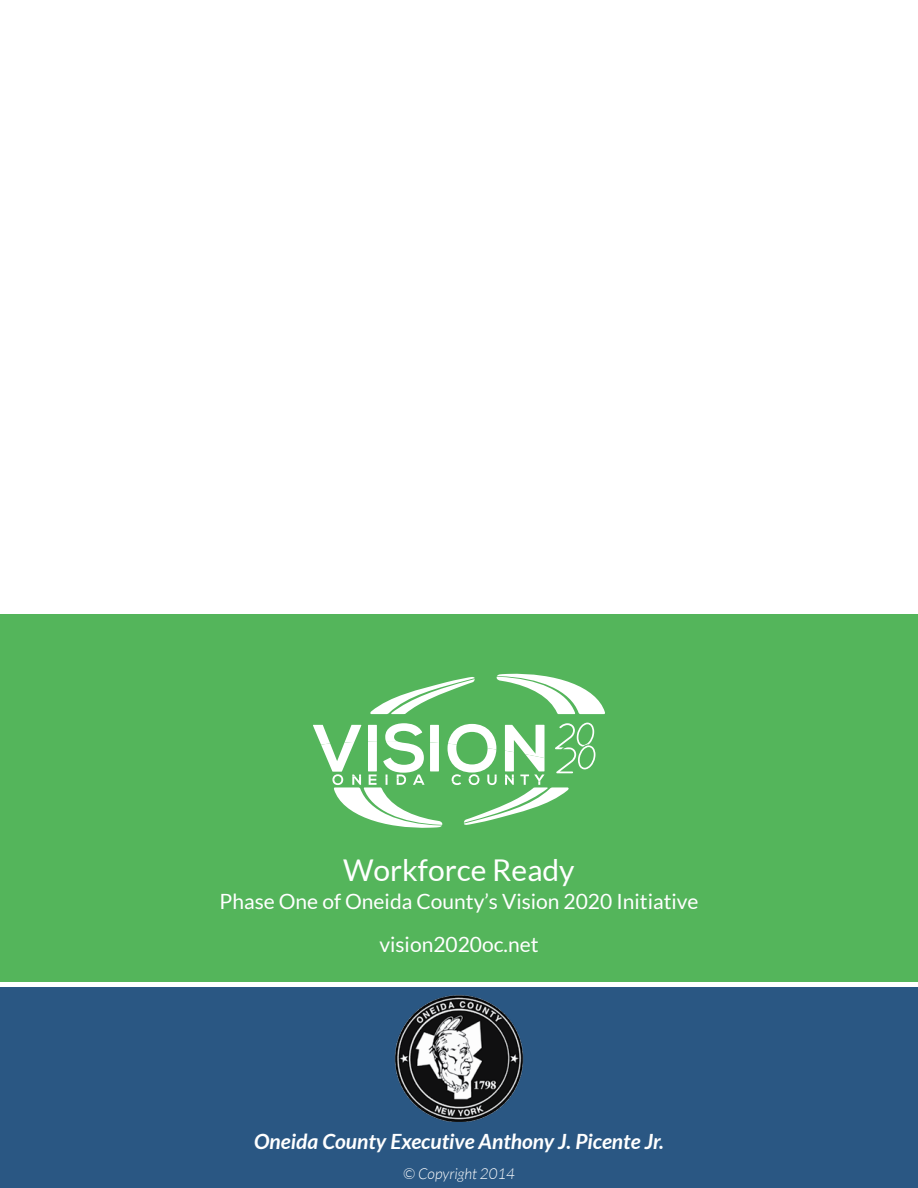
<style>
.page{position:relative;width:918px;height:1188px;background:#fff}
.page>*{position:absolute;margin:0;border:0;box-sizing:border-box;transform-origin:0 0}
.t1{font:30px "Lato";color:#fff}
.t2{font:21px/42.8px "Lato";color:#fff;text-align:center}
.t3{font:italic 700 21px "Lato";color:#fff}
.t4{font:italic 300 15px "Lato";color:#fff}
</style>
<div class="page">
<div style="left:0;top:614px;width:918px;height:367px;background:#54b55b"></div>
<div style="left:0;top:987px;width:918px;height:201px;background:#2a5783"></div>
<img style="left:395px;top:995px;width:129px;height:127px">
<svg style="left:370px;top:677px;width:105px;height:37px"></svg>
<svg style="left:496px;top:673px;width:109px;height:41px"></svg>
<svg style="left:313px;top:723px;width:282px;height:105px"></svg>
<h1 class="t1" style="left:343px;top:853px;width:233px">Workforce Ready</h1>
<p class="t2" style="left:220px;top:880px;width:480px">Phase One of Oneida County’s Vision 2020 Initiative vision2020oc.net</p>
<p class="t3" style="left:254px;top:1129px;width:411px">Oneida County Executive Anthony J. Picente Jr.</p>
<p class="t4" style="left:403px;top:1166px;width:113px">© Copyright 2014</p>
</div>
